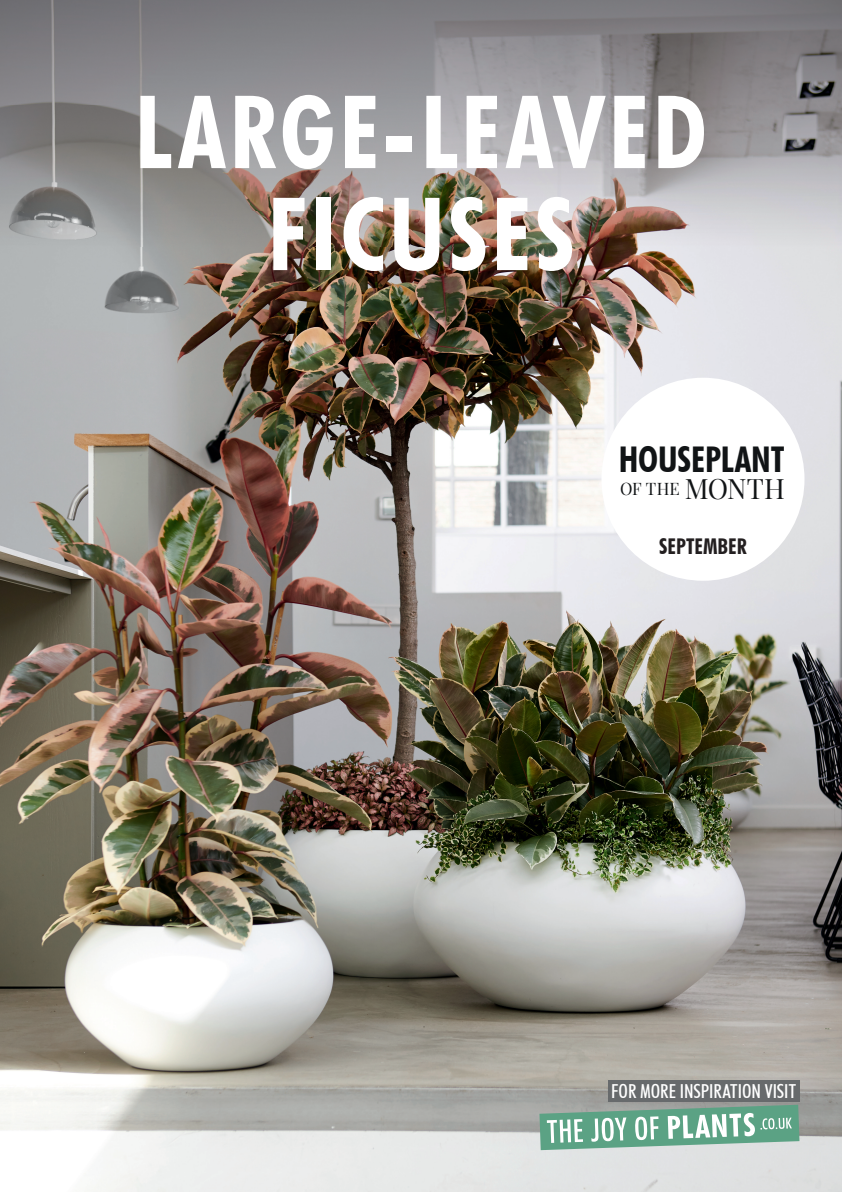
<style>
.page{position:relative;width:842px;height:1192px;background:#fff}
.page>*{position:absolute;margin:0;border:0;box-sizing:border-box;transform-origin:0 0}
.t1{font:700 condensed 101.4px/102px "Futura BT";letter-spacing:.035em;color:#fff;text-align:center}
.t2{font:700 condensed 35.45px "Futura BT";color:#111416}
.t3{font:27.55px "Playfair Display SC";letter-spacing:-.015em;color:#111416}
.t4{font:700 condensed 21.7px "Futura BT";color:#231f20}
.t5{font:500 condensed 19.3px "Futura BT";letter-spacing:-.005em;color:#fff}
.t6{font:16.8px "Playfair Display SC";color:#111416}
</style>
<div class="page">
<img style="left:0;top:0;width:842px;height:1192px">
<svg style="left:539px;top:1105px;width:260px;height:45px;background:#8cb8a5"></svg>
<div style="left:608px;top:1080px;width:191px;height:21px;background:#676a6c"></div>
<div style="left:601px;top:378px;width:203px;height:203px;background:#fff;border-radius:50%"></div>
<h1 class="t1" style="left:135px;top:80px;width:574px">LARGE-LEAVED<br>FICUSES</h1>
<h2 class="t2" style="left:619px;top:437px;width:167px">HOUSEPLANT</h2>
<p class="t6" style="left:620px;top:478px;width:61px">OF THE</p>
<h3 class="t3" style="left:685px;top:472px;width:102px">MONTH</h3>
<p class="t4" style="left:659px;top:533px;width:89px">SEPTEMBER</p>
<p class="t5" style="left:611px;top:1079px;width:186px">FOR MORE INSPIRATION VISIT</p>
</div>
